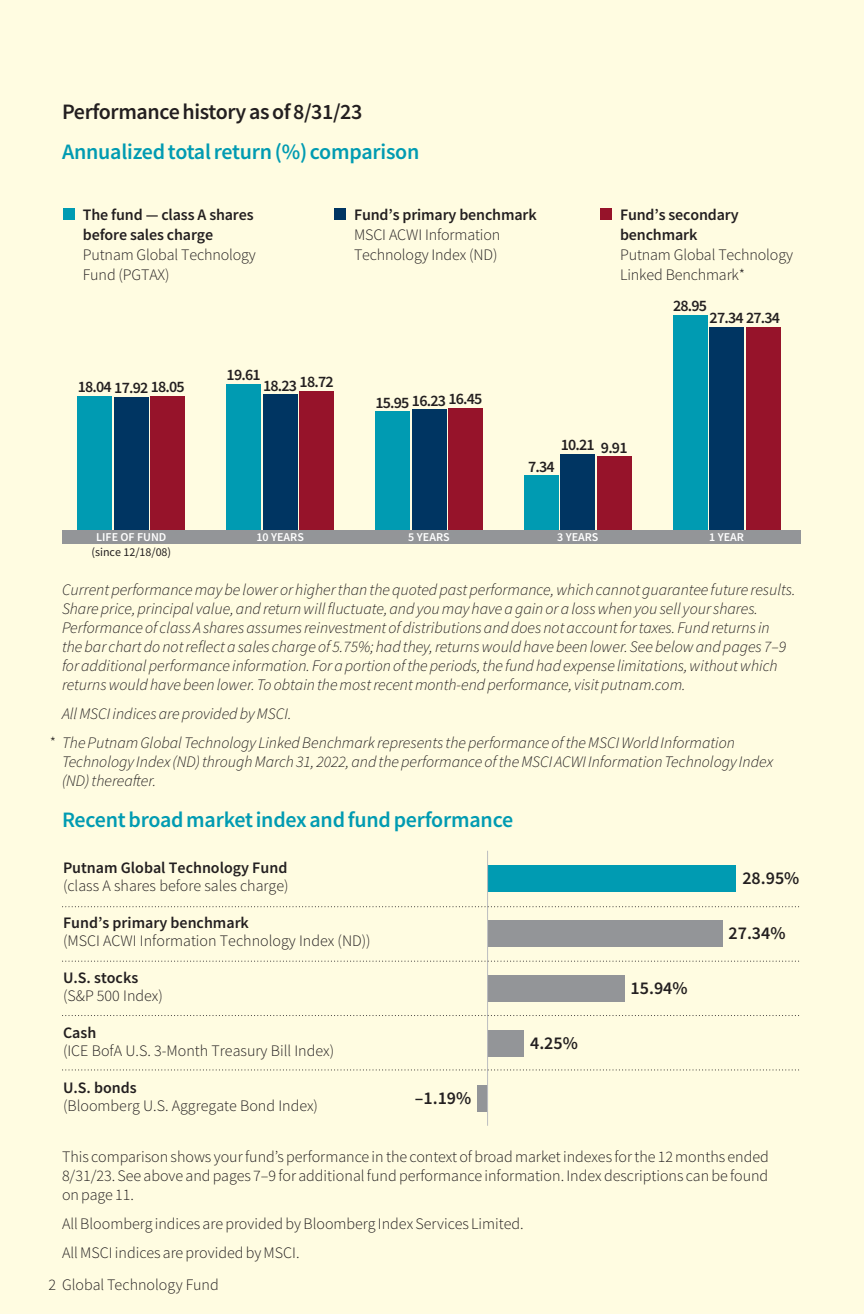
<style>
.page{position:relative;width:864px;height:1314px;background:#fffce1}
.page>*{position:absolute;margin:0;border:0;box-sizing:border-box;transform-origin:0 0}
.Graphic_Head{font:600 22px "Source Sans Pro";letter-spacing:-.01em;color:#009bb2}
.Snapshot_Head{font:600 22px "Source Sans Pro";letter-spacing:-.015em;color:#231f20}
.t1{font:600 18px "Source Sans Pro";color:#231f20}
.Snapshot_Text{font:italic 300 16px/19px "Source Sans Pro";color:#231f20}
.t2{font:300 16px/20px "Source Sans Pro";color:#231f20}
.t3{font:600 16px/20px "Source Sans Pro";letter-spacing:-.01em;color:#231f20}
.t4{font:600 16px "Source Sans Pro";letter-spacing:-.03em;color:#231f20}
.t5{font:600 16px "Source Sans Pro";letter-spacing:-.05em;color:#231f20}
.t6{font:12px/14.4px "Source Sans Pro";color:#231f20;text-align:center}
.t7{font:600 12px "Source Sans Pro";color:#fff}
.s1{font-weight:300}
.s2{font-weight:600}
.s3{font-weight:600;color:#fff}
.s4{font-style:normal}
</style>
<div class="page">
<div style="left:78px;top:396px;width:34px;height:134px;background:#009bb2"></div>
<div style="left:114px;top:397px;width:35px;height:133px;background:#003562"></div>
<div style="left:151px;top:396px;width:34px;height:134px;background:#96132a"></div>
<div style="left:226px;top:384px;width:35px;height:146px;background:#009bb2"></div>
<div style="left:263px;top:395px;width:34px;height:135px;background:#003562"></div>
<div style="left:299px;top:391px;width:35px;height:139px;background:#96132a"></div>
<div style="left:375px;top:412px;width:35px;height:118px;background:#009bb2"></div>
<div style="left:412px;top:410px;width:34px;height:120px;background:#003562"></div>
<div style="left:448px;top:408px;width:35px;height:122px;background:#96132a"></div>
<div style="left:524px;top:476px;width:35px;height:54px;background:#009bb2"></div>
<div style="left:561px;top:454px;width:34px;height:76px;background:#003562"></div>
<div style="left:597px;top:457px;width:35px;height:73px;background:#96132a"></div>
<div style="left:673px;top:315px;width:34px;height:215px;background:#009bb2"></div>
<div style="left:709px;top:327px;width:35px;height:203px;background:#003562"></div>
<div style="left:746px;top:327px;width:34px;height:203px;background:#96132a"></div>
<div style="left:62px;top:530px;width:738px;height:14px;background:#939598"></div>
<div style="left:63px;top:208px;width:12px;height:12px;background:#009bb2"></div>
<div style="left:334px;top:208px;width:12px;height:12px;background:#003562"></div>
<div style="left:600px;top:208px;width:12px;height:12px;background:#96132a"></div>
<div style="left:488px;top:865px;width:248px;height:27px;background:#009bb2"></div>
<div style="left:488px;top:920px;width:235px;height:27px;background:#939598"></div>
<div style="left:488px;top:975px;width:137px;height:27px;background:#939598"></div>
<div style="left:488px;top:1030px;width:36px;height:27px;background:#939598"></div>
<div style="left:477px;top:1085px;width:11px;height:27px;background:#939598"></div>
<hr style="left:487px;top:851px;width:1px;height:275px;background:#bcbdc0">
<svg style="left:62px;top:906px;width:738px;height:1px"></svg>
<svg style="left:62px;top:961px;width:738px;height:1px"></svg>
<svg style="left:62px;top:1015px;width:738px;height:1px"></svg>
<svg style="left:62px;top:1069px;width:737px;height:1px"></svg>
<p class="Snapshot_Head" style="left:62px;top:97px;width:302px">Performance history as of 8/31/23</p>
<p class="Graphic_Head" style="left:62px;top:137px;width:359px">Annualized total return (%) comparison</p>
<p class="t3" style="left:83px;top:205px;width:174px">The fund — class A shares before sales charge<br><span class="s1">Putnam Global Technology<br>Fund (PGTAX)</span></p>
<p class="t2" style="left:354px;top:205px;width:184px"><span class="s2">Fund’s primary benchmark<br></span>MSCI ACWI Information<br>Technology Index (ND)</p>
<p class="t2" style="left:620px;top:205px;width:174px"><span class="s2">Fund’s secondary benchmark<br></span>Putnam Global Technology<br>Linked Benchmark*</p>
<p class="t5" style="left:78px;top:376px;width:108px">18.04 17.92 18.05</p>
<p class="t4" style="left:227px;top:365px;width:36px">19.61</p>
<p class="t4" style="left:263px;top:373px;width:72px">18.23 18.72</p>
<p class="t5" style="left:375px;top:390px;width:108px">15.95 16.23 16.45</p>
<p class="t4" style="left:561px;top:434px;width:68px">10.21 9.91</p>
<p class="t4" style="left:528px;top:456px;width:28px">7.34</p>
<p class="t4" style="left:673px;top:295px;width:36px">28.95</p>
<p class="t4" style="left:710px;top:307px;width:72px">27.34 27.34</p>
<p class="t6" style="left:91px;top:530px;width:81px"><span class="s3">LIFE OF FUND </span>(since 12/18/08)</p>
<p class="t7" style="left:256px;top:529px;width:49px">10 YEARS</p>
<p class="t7" style="left:408px;top:529px;width:43px">5 YEARS</p>
<p class="t7" style="left:557px;top:529px;width:43px">3 YEARS</p>
<p class="t7" style="left:709px;top:529px;width:36px">1 YEAR</p>
<p class="Snapshot_Text" style="left:62px;top:580px;width:735px">Current performance may be lower or higher than the quoted past performance, which cannot guarantee future results.<br>Share price, principal value, and return will fluctuate, and you may have a gain or a loss when you sell your shares.<br>Performance of class A shares assumes reinvestment of distributions and does not account for taxes. Fund returns in<br>the bar chart do not reflect a sales charge of 5.75%; had they, returns would have been lower. See below and pages 7–9 for additional performance information. For a portion of the periods, the fund had expense limitations, without which returns would have been lower. To obtain the most recent month-end performance, visit putnam.com.</p>
<p class="Snapshot_Text" style="left:62px;top:704px;width:231px">All MSCI indices are provided by MSCI.</p>
<p class="Snapshot_Text" style="left:62px;top:733px;width:712px;text-indent:-12px"><span class="s4">*</span> The Putnam Global Technology Linked Benchmark represents the performance of the MSCI World Information<br>Technology Index (ND) through March 31, 2022, and the performance of the MSCI ACWI Information Technology Index (ND) thereafter.</p>
<p class="Graphic_Head" style="left:62px;top:805px;width:453px">Recent broad market index and fund performance</p>
<p class="t2" style="left:63px;top:859px;width:227px;line-height:18px"><span class="s2">Putnam Global Technology Fund </span>(class A shares before sales charge)</p>
<p class="t2" style="left:63px;top:914px;width:309px;line-height:18px"><span class="s2">Fund’s primary benchmark<br></span>(MSCI ACWI Information Technology Index (ND))</p>
<p class="t2" style="left:63px;top:969px;width:101px;line-height:18px"><span class="s2">U.S. stocks </span>(S&amp;P 500 Index)</p>
<p class="t2" style="left:63px;top:1024px;width:273px;line-height:18px"><span class="s2">Cash<br></span>(ICE BofA U.S. 3-Month Treasury Bill Index)</p>
<p class="t2" style="left:63px;top:1079px;width:257px;line-height:18px"><span class="s2">U.S. bonds<br></span>(Bloomberg U.S. Aggregate Bond Index)</p>
<p class="t2" style="left:62px;top:1147px;width:708px;line-height:19px;text-align:justify">This comparison shows your fund’s performance in the context of broad market indexes for the 12 months ended 8/31/23. See above and pages 7–9 for additional fund performance information. Index descriptions can be found on page 11.</p>
<p class="t2" style="left:62px;top:1213px;width:463px">All Bloomberg indices are provided by Bloomberg Index Services Limited.</p>
<p class="t2" style="left:48px;top:1236px;width:253px;line-height:32.2px;text-indent:14px">All MSCI indices are provided by MSCI.<br>2 Global Technology Fund</p>
<p class="t1" style="left:742px;top:866px;width:59px">28.95%</p>
<p class="t1" style="left:729px;top:921px;width:59px">27.34%</p>
<p class="t1" style="left:631px;top:976px;width:59px">15.94%</p>
<p class="t1" style="left:530px;top:1031px;width:49px">4.25%</p>
<p class="t1" style="left:415px;top:1086px;width:58px">–1.19%</p>
</div>
